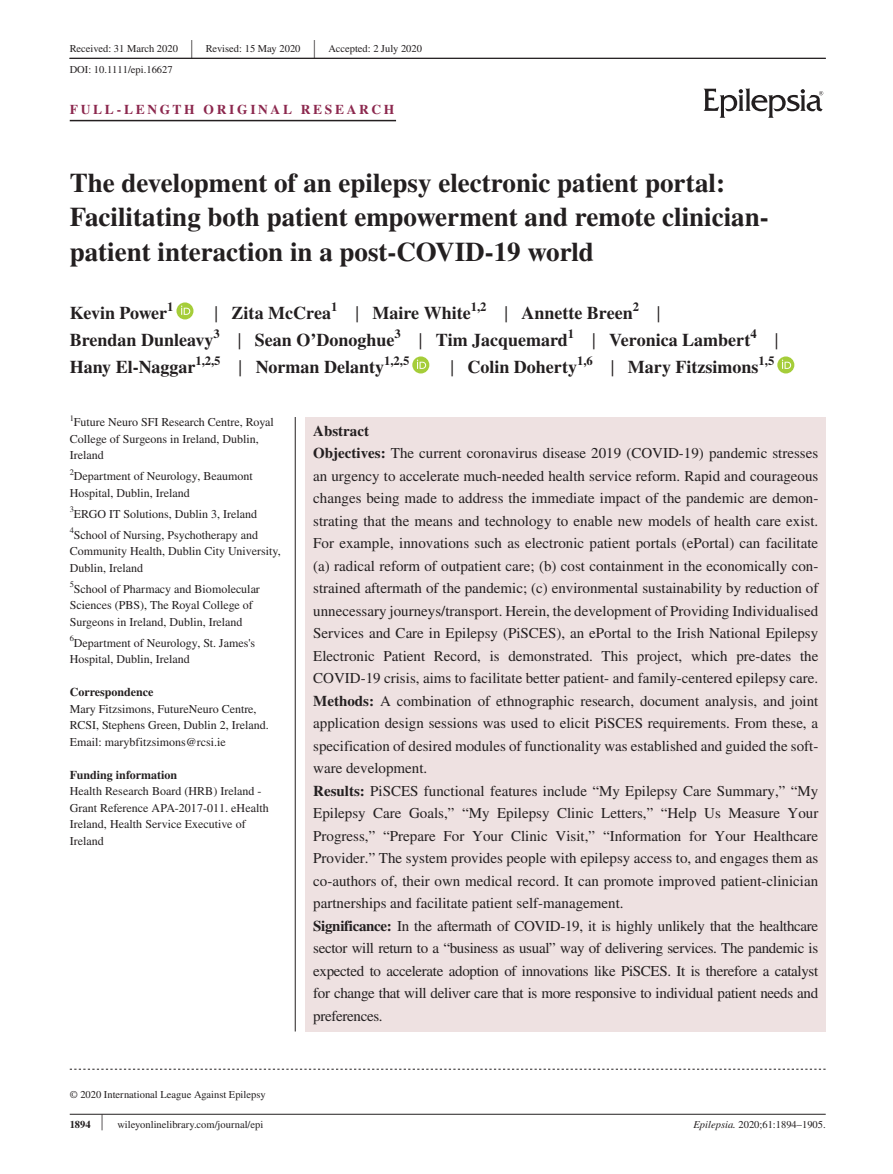
<style>
.page{position:relative;width:893px;height:1174px;background:#fff}
.page>*{position:absolute;margin:0;border:0;box-sizing:border-box;transform-origin:0 0}
.t1{font:700 27px/34.5px "STIX";color:#231f20}
.t2{font:26.55px "STIX";color:#231f20;scale:.4 1}
.t3{font:700 18px/27px "STIX";color:#231f20}
.t4{font:700 18px "STIX";letter-spacing:-.02em;color:#231f20}
.t5{font:15px/22.5px "STIX";color:#231f20}
.t6{font:700 13.5px "STIX";letter-spacing:.2em;color:#8c284e}
.t7{font:12px/16.5px "STIX";color:#231f20}
.t8{font:700 12px "STIX";color:#231f20}
.t9{font:10.5px "STIX";color:#231f20}
.t10{font:8.4px "STIX";color:#231f20}
.s1{font-weight:400;font-size:23.4px}
.s2{font-weight:700}
.s3{font-size:23.1px}
.s4{font-style:italic}
</style>
<div class="page">
<hr style="left:70px;top:1113px;width:756px;height:1px;background:#231f20">
<hr style="left:69px;top:58px;width:757px;height:1px;background:#231f20">
<svg style="left:704px;top:88px;width:119px;height:30px"></svg>
<hr style="left:70px;top:120px;width:326px;height:1px;background:#231f20">
<div style="left:176px;top:302px;width:17px;height:17px;background:#a5cd39;border-radius:50%"></div>
<svg style="left:181px;top:305px;width:9px;height:10px"></svg>
<div style="left:412px;top:356px;width:17px;height:17px;background:#a5cd39;border-radius:50%"></div>
<svg style="left:417px;top:359px;width:9px;height:10px"></svg>
<div style="left:777px;top:356px;width:17px;height:17px;background:#a5cd39;border-radius:50%"></div>
<svg style="left:782px;top:359px;width:9px;height:10px"></svg>
<svg style="left:70px;top:1068px;width:756px;height:1px"></svg>
<div style="left:306px;top:417px;width:520px;height:614px;background:#eee1e1"></div>
<hr style="left:295px;top:417px;width:1px;height:614px;background:#231f20">
<p class="t9" style="left:70px;top:41px;width:110px">Received: 31 March 2020</p>
<h2 class="t2" style="left:191px;top:31px;width:7px">|</h2>
<p class="t9" style="left:206px;top:41px;width:96px">Revised: 15 May 2020</p>
<h2 class="t2" style="left:313px;top:31px;width:7px">|</h2>
<p class="t9" style="left:328px;top:41px;width:95px">Accepted: 2 July 2020</p>
<p class="t9" style="left:70px;top:63px;width:104px">DOI: 10.1111/epi.16627</p>
<p class="t6" style="left:70px;top:101px;width:326px">FULL-LENGTH ORIGINAL RESEARCH</p>
<h1 class="t1" style="left:70px;top:165px;width:700px">The development of an epilepsy electronic patient portal:<br>Facilitating both patient empowerment and remote clinician&shy;patient interaction in a post-COVID-19 world</h1>
<p class="t4" style="left:70px;top:303px;width:105px">Kevin Power<sup>1</sup></p>
<p class="t3" style="left:70px;top:300px;width:710px;text-indent:145px"><span class="s1">|</span> Zita McCrea<sup>1</sup> <span class="s1">|</span> Maire White<sup>1,2</sup> <span class="s1">|</span> Annette Breen<sup>2</sup> <span class="s1">|<br></span>Brendan Dunleavy<sup>3</sup> <span class="s1">|</span> Sean O’Donoghue<sup>3</sup> <span class="s1">|</span> Tim Jacquemard<sup>1</sup> <span class="s1">|</span> Veronica Lambert<sup>4</sup> <span class="s1">|<br></span>Hany El-Naggar<sup>1,2,5</sup> <span class="s1">|</span> Norman Delanty<sup>1,2,5</sup></p>
<p class="t3" style="left:450px;top:354px;width:325px"><span class="s1">|</span> Colin Doherty<sup>1,6</sup> <span class="s1">|</span> Mary Fitzsimons<sup>1,5</sup></p>
<p class="t10" style="left:70px;top:412px;width:6px">1</p>
<p class="t7" style="left:70px;top:414px;width:206px;text-indent:4px">Future Neuro SFI Research Centre, Royal<br>College of Surgeons in Ireland, Dublin,<br>Ireland</p>
<p class="t10" style="left:70px;top:466px;width:6px">2</p>
<p class="t7" style="left:70px;top:468px;width:184px;text-indent:4px">Department of Neurology, Beaumont<br>Hospital, Dublin, Ireland</p>
<p class="t10" style="left:70px;top:503px;width:6px">3</p>
<p class="t7" style="left:74px;top:506px;width:185px">ERGO IT Solutions, Dublin 3, Ireland</p>
<p class="t10" style="left:70px;top:524px;width:6px">4</p>
<p class="t7" style="left:70px;top:527px;width:212px;text-indent:4px">School of Nursing, Psychotherapy and<br>Community Health, Dublin City University,<br>Dublin, Ireland</p>
<p class="t10" style="left:70px;top:578px;width:6px">5</p>
<p class="t7" style="left:70px;top:581px;width:192px;text-indent:4px">School of Pharmacy and Biomolecular<br>Sciences (PBS), The Royal College of<br>Surgeons in Ireland, Dublin, Ireland</p>
<p class="t10" style="left:70px;top:632px;width:6px">6</p>
<p class="t7" style="left:70px;top:635px;width:187px;text-indent:4px">Department of Neurology, St. James's<br>Hospital, Dublin, Ireland</p>
<p class="t8" style="left:70px;top:685px;width:85px">Correspondence</p>
<p class="t7" style="left:70px;top:701px;width:201px">Mary Fitzsimons, FutureNeuro Centre,<br>RCSI, Stephens Green, Dublin 2, Ireland.<br>Email: marybfitzsimons@rcsi.ie</p>
<p class="t8" style="left:70px;top:767px;width:109px">Funding information</p>
<p class="t7" style="left:70px;top:783px;width:201px">Health Research Board (HRB) Ireland -<br>Grant Reference APA-2017-011. eHealth<br>Ireland, Health Service Executive of<br>Ireland</p>
<p class="t9" style="left:70px;top:1087px;width:197px">© 2020 International League Against Epilepsy</p>
<p class="t5" style="left:313px;top:420px;width:507px"><span class="s2">Abstract<br>Objectives:</span> The current coronavirus disease 2019 (COVID-19) pandemic stresses an urgency to accelerate much-needed health service reform. Rapid and courageous changes being made to address the immediate impact of the pandemic are demon&shy;strating that the means and technology to enable new models of health care exist.<br>For example, innovations such as electronic patient portals (ePortal) can facilitate (a) radical reform of outpatient care; (b) cost containment in the economically con&shy;strained aftermath of the pandemic; (c) environmental sustainability by reduction of unnecessary journeys/transport. Herein, the development of Providing Individualised Services and Care in Epilepsy (PiSCES), an ePortal to the Irish National Epilepsy Electronic Patient Record, is demonstrated. This project, which pre-dates the COVID-19 crisis, aims to facilitate better patient- and family-centered epilepsy care.<br><span class="s2">Methods:</span> A combination of ethnographic research, document analysis, and joint application design sessions was used to elicit PiSCES requirements. From these, a specification of desired modules of functionality was established and guided the soft&shy;ware development.<br><span class="s2">Results:</span> PiSCES functional features include “My Epilepsy Care Summary,” “My Epilepsy Care Goals,” “My Epilepsy Clinic Letters,” “Help Us Measure Your Progress,” “Prepare For Your Clinic Visit,” “Information for Your Healthcare Provider.” The system provides people with epilepsy access to, and engages them as co-authors of, their own medical record. It can promote improved patient-clinician partnerships and facilitate patient self-management.<br><span class="s2">Significance:</span> In the aftermath of COVID-19, it is highly unlikely that the healthcare sector will return to a “business as usual” way of delivering services. The pandemic is expected to accelerate adoption of innovations like PiSCES. It is therefore a catalyst for change that will deliver care that is more responsive to individual patient needs and preferences.</p>
<p class="t9" style="left:70px;top:1117px;width:195px"><span class="s2">1894</span> <span class="s3">|</span> wileyonlinelibrary.com/journal/epi</p>
<p class="t9" style="left:693px;top:1117px;width:134px"><span class="s4">Epilepsia.</span> 2020;61:1894–1905.</p>
</div>
